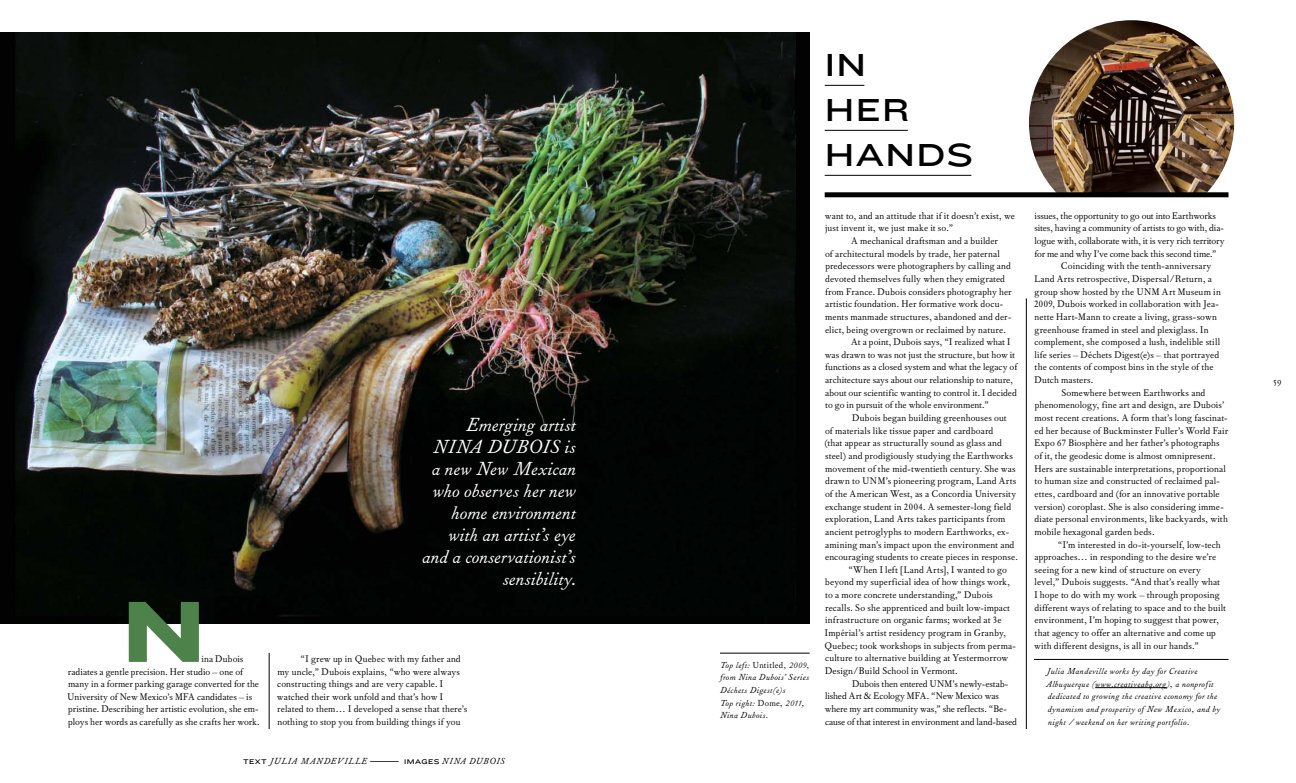
<style>
.page{position:relative;width:1296px;height:783px;background:#fff}
.page>*{position:absolute;margin:0;border:0;box-sizing:border-box;transform-origin:0 0}
.t1{font:90px "Knockout HTF54 Sumo";color:#4d824a}
.t2{font:33px/45px "Knockout HTF34 Junior Sumo";letter-spacing:.04em;color:#000}
.t3{font:20px/22px "Fournier MT Italic Tall Caps";color:#fff;text-align:right}
.t4{font:10.2px/12.6px "Fournier MT Regular Tall Caps";letter-spacing:.015em;color:#000}
.t5{font:10.2px "Fournier MT Regular Tall Caps";letter-spacing:-.005em;color:#000}
.t6{font:10.2px "Fournier MT Regular Tall Caps";letter-spacing:-.01em;color:#000}
.t7{font:10.2px "Fournier MT Regular SC";color:#000}
.t8{font:9.2px/12.7px "Fournier MT Italic Tall Caps";letter-spacing:.035em;color:#000}
.s1{font-family:"Knockout HTF34 Junior Sumo";font-size:7px}
.s2{font-family:"Knockout HTF34 Junior Sumo";font-size:9px}
.s3{font-family:"Fournier MT Regular Tall Caps"}
</style>
<div class="page">
<img style="left:1029px;top:20px;width:205px;height:205px;border-radius:103px">
<div style="left:1034px;top:197px;width:194px;height:70px;background:#fff"></div>
<hr style="left:1034px;top:659px;width:194px;height:1px;background:#000">
<hr style="left:1095px;top:687px;width:72px;height:1px;background:#000">
<img style="left:0;top:32px;width:810px;height:592px">
<div style="left:825px;top:192px;width:403px;height:5px;background:#000"></div>
<hr style="left:269px;top:653px;width:1px;height:76px;background:#000">
<hr style="left:1026px;top:298px;width:1px;height:431px;background:#000">
<hr style="left:825px;top:85px;width:39px;height:1px;background:#000">
<hr style="left:825px;top:130px;width:83px;height:1px;background:#000">
<hr style="left:825px;top:175px;width:146px;height:1px;background:#000">
<hr style="left:720px;top:653px;width:90px;height:1px;background:#000">
<h3 class="t3" style="left:422px;top:414px;width:155px">Emerging artist<br>NINA DUBOIS is a new New Mexican who observes her new home environment with an artist’s eye and a conservationist’s sensibility.</h3>
<h1 class="t1" style="left:121px;top:581px;width:87px">N</h1>
<p class="t4" style="left:67px;top:652px;width:194px;text-indent:134px">ina Dubois radiates a gentle precision. Her studio – one of many in a former parking garage converted for the University of New Mexico’s MFA candidates – is pristine. Describing her artistic evolution, she em&shy;ploys her words as carefully as she crafts her work.</p>
<p class="t4" style="left:277px;top:652px;width:192px;text-indent:24px">“I grew up in Quebec with my father and my uncle,” Dubois explains, “who were always constructing things and are very capable. I watched their work unfold and that’s how I related to them… I developed a sense that there’s nothing to stop you from building things if you</p>
<p class="t8" style="left:243px;top:754px;width:264px"><span class="s1">TEXT</span> JULIA MANDEVILLE<span class="s2">—</span><span class="s1">IMAGES</span> NINA DUBOIS</p>
<h2 class="t2" style="left:825px;top:43px;width:150px">IN<br>HER<br>HANDS</h2>
<p class="t8" style="left:720px;top:658px;width:91px">Top left: <span class="s3">Untitled</span>, 2009, from Nina Dubois’ Series<br>Déchets Digest(e)s<br>Top right: <span class="s3">Dome</span>, 2011,<br>Nina Dubois.</p>
<p class="t4" style="left:825px;top:209px;width:192px">want to, and an attitude that if it doesn’t exist, we</p>
<p class="t4" style="left:825px;top:222px;width:130px">just invent it, we just make it so.”</p>
<p class="t4" style="left:851px;top:234px;width:149px">A mechanical draftsman and a builder</p>
<p class="t4" style="left:825px;top:247px;width:176px">of architectural models by trade, her paternal</p>
<p class="t4" style="left:825px;top:260px;width:187px">predecessors were photographers by calling and</p>
<p class="t4" style="left:825px;top:272px;width:181px">devoted themselves fully when they emigrated</p>
<p class="t4" style="left:825px;top:285px;width:188px">from France. Dubois considers photography her</p>
<p class="t4" style="left:825px;top:298px;width:180px">artistic foundation. Her formative work docu-</p>
<p class="t4" style="left:825px;top:310px;width:188px">ments manmade structures, abandoned and der-</p>
<p class="t4" style="left:825px;top:323px;width:182px">elict, being overgrown or reclaimed by nature.</p>
<p class="t4" style="left:851px;top:336px;width:161px">At a point, Dubois says, “I realized what I</p>
<p class="t4" style="left:825px;top:348px;width:192px">was drawn to was not just the structure, but how it</p>
<p class="t4" style="left:825px;top:361px;width:194px">functions as a closed system and what the legacy of</p>
<p class="t4" style="left:825px;top:374px;width:189px">architecture says about our relationship to nature,</p>
<p class="t4" style="left:825px;top:386px;width:193px">about our scientific wanting to control it. I decided</p>
<p class="t4" style="left:825px;top:399px;width:165px">to go in pursuit of the whole environment.”</p>
<p class="t4" style="left:852px;top:412px;width:156px">Dubois began building greenhouses out</p>
<p class="t4" style="left:825px;top:424px;width:170px">of materials like tissue paper and cardboard</p>
<p class="t4" style="left:824px;top:437px;width:179px">(that appear as structurally sound as glass and</p>
<p class="t4" style="left:825px;top:449px;width:189px">steel) and prodigiously studying the Earthworks</p>
<p class="t4" style="left:825px;top:462px;width:192px">movement of the mid-twentieth century. She was</p>
<p class="t4" style="left:825px;top:475px;width:193px">drawn to UNM’s pioneering program, Land Arts</p>
<p class="t4" style="left:825px;top:487px;width:193px">of the American West, as a Concordia University</p>
<p class="t4" style="left:825px;top:500px;width:188px">exchange student in 2004. A semester-long field</p>
<p class="t4" style="left:825px;top:513px;width:182px">exploration, Land Arts takes participants from</p>
<p class="t4" style="left:825px;top:525px;width:185px">ancient petroglyphs to modern Earthworks, ex-</p>
<p class="t4" style="left:825px;top:538px;width:191px">amining man’s impact upon the environment and</p>
<p class="t4" style="left:825px;top:551px;width:194px">encouraging students to create pieces in response.</p>
<p class="t4" style="left:848px;top:563px;width:160px">“When I left [Land Arts], I wanted to go</p>
<p class="t4" style="left:825px;top:576px;width:186px">beyond my superficial idea of how things work,</p>
<p class="t4" style="left:825px;top:589px;width:169px">to a more concrete understanding,” Dubois</p>
<p class="t4" style="left:825px;top:601px;width:186px">recalls. So she apprenticed and built low-impact</p>
<p class="t4" style="left:825px;top:614px;width:178px">infrastructure on organic farms; worked at 3e</p>
<p class="t4" style="left:825px;top:627px;width:183px">Impérial’s artist residency program in Granby,</p>
<p class="t4" style="left:825px;top:639px;width:193px">Quebec; took workshops in subjects from perma-</p>
<p class="t4" style="left:825px;top:652px;width:185px">culture to alternative building at Yestermorrow</p>
<p class="t4" style="left:825px;top:664px;width:134px">Design/Build School in Vermont.</p>
<p class="t5" style="left:852px;top:678px;width:158px">Dubois then entered UNM’s newly-estab-</p>
<p class="t5" style="left:825px;top:690px;width:175px">lished Art &amp; Ecology MFA. “New Mexico was</p>
<p class="t5" style="left:825px;top:703px;width:184px">where my art community was,” she reflects. “Be-</p>
<p class="t5" style="left:825px;top:716px;width:193px">cause of that interest in environment and land-based</p>
<p class="t5" style="left:1035px;top:210px;width:183px">issues, the opportunity to go out into Earthworks</p>
<p class="t5" style="left:1035px;top:222px;width:191px">sites, having a community of artists to go with, dia-</p>
<p class="t6" style="left:1035px;top:235px;width:192px">logue with, collaborate with, it is very rich territory</p>
<p class="t6" style="left:1035px;top:248px;width:184px">for me and why I’ve come back this second time.”</p>
<p class="t4" style="left:1061px;top:260px;width:152px">Coinciding with the tenth-anniversary</p>
<p class="t4" style="left:1034px;top:272px;width:179px">Land Arts retrospective, Dispersal/Return, a</p>
<p class="t4" style="left:1035px;top:285px;width:188px">group show hosted by the UNM Art Museum in</p>
<p class="t4" style="left:1034px;top:298px;width:186px">2009, Dubois worked in collaboration with Jea-</p>
<p class="t4" style="left:1035px;top:310px;width:184px">nette Hart-Mann to create a living, grass-sown</p>
<p class="t4" style="left:1035px;top:323px;width:175px">greenhouse framed in steel and plexiglass. In</p>
<p class="t4" style="left:1035px;top:336px;width:187px">complement, she composed a lush, indelible still</p>
<p class="t4" style="left:1035px;top:348px;width:186px">life series – Déchets Digest(e)s – that portrayed</p>
<p class="t4" style="left:1035px;top:361px;width:180px">the contents of compost bins in the style of the</p>
<p class="t4" style="left:1034px;top:374px;width:60px">Dutch masters.</p>
<p class="t4" style="left:1061px;top:386px;width:146px">Somewhere between Earthworks and</p>
<p class="t4" style="left:1035px;top:399px;width:191px">phenomenology, fine art and design, are Dubois’</p>
<p class="t4" style="left:1035px;top:412px;width:195px">most recent creations. A form that’s long fascinat-</p>
<p class="t4" style="left:1035px;top:424px;width:195px">ed her because of Buckminster Fuller’s World Fair</p>
<p class="t4" style="left:1034px;top:437px;width:187px">Expo 67 Biosphère and her father’s photographs</p>
<p class="t4" style="left:1035px;top:449px;width:182px">of it, the geodesic dome is almost omnipresent.</p>
<p class="t4" style="left:1034px;top:462px;width:193px">Hers are sustainable interpretations, proportional</p>
<p class="t4" style="left:1035px;top:475px;width:187px">to human size and constructed of reclaimed pal-</p>
<p class="t4" style="left:1035px;top:487px;width:187px">ettes, cardboard and (for an innovative portable</p>
<p class="t4" style="left:1034px;top:500px;width:191px">version) coroplast. She is also considering imme-</p>
<p class="t4" style="left:1035px;top:513px;width:195px">diate personal environments, like backyards, with</p>
<p class="t4" style="left:1035px;top:525px;width:121px">mobile hexagonal garden beds.</p>
<p class="t4" style="left:1058px;top:538px;width:164px">“I’m interested in do-it-yourself, low-tech</p>
<p class="t4" style="left:1035px;top:551px;width:183px">approaches… in responding to the desire we’re</p>
<p class="t4" style="left:1035px;top:563px;width:168px">seeing for a new kind of structure on every</p>
<p class="t4" style="left:1035px;top:576px;width:187px">level,” Dubois suggests. “And that’s really what</p>
<p class="t4" style="left:1034px;top:589px;width:187px">I hope to do with my work – through proposing</p>
<p class="t4" style="left:1035px;top:601px;width:193px">different ways of relating to space and to the built</p>
<p class="t4" style="left:1035px;top:614px;width:186px">environment, I’m hoping to suggest that power,</p>
<p class="t4" style="left:1035px;top:627px;width:183px">that agency to offer an alternative and come up</p>
<p class="t4" style="left:1034px;top:639px;width:166px">with different designs, is all in our hands.”</p>
<p class="t8" style="left:1046px;top:665px;width:176px">Julia Mandeville works by day for Creative Albuquerque (www.creativeabq.org), a nonprofit dedicated to growing the creative economy for the dynamism and prosperity of New Mexico, and by night / weekend on her writing portfolio.</p>
<p class="t7" style="left:1273px;top:376px;width:10px">59</p>
</div>
